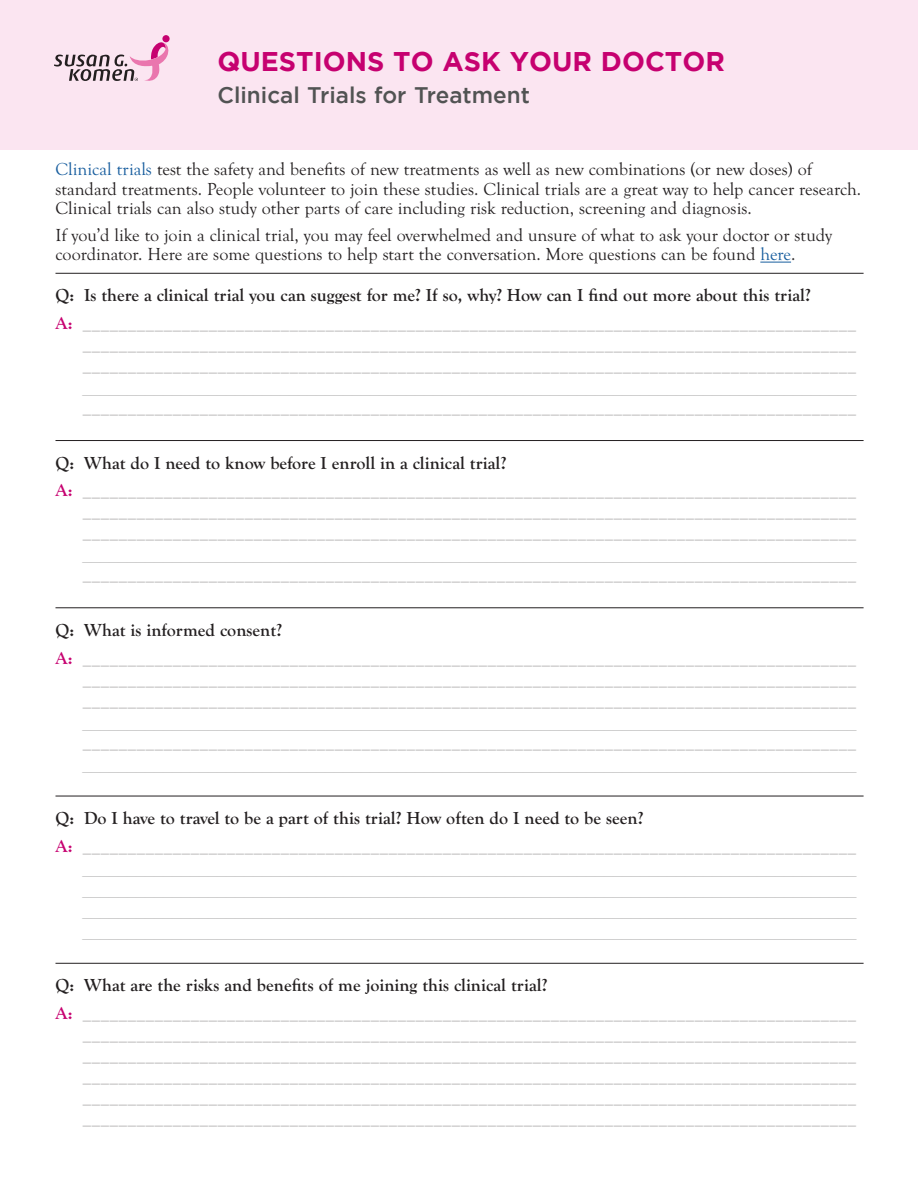
<style>
.page{position:relative;width:918px;height:1188px;background:#fff}
.page>*{position:absolute;margin:0;border:0;box-sizing:border-box;transform-origin:0 0}
.t1{font:700 27px "Gotham";color:#c60170}
.N_title{font:500 22.5px "Gotham";color:#515353}
.N_question{font:700 18px "Goudy Old Sty";color:#bfbebe}
.N_question-2{font:18px "Times New Roman";color:#bfbebe}
.N_question-3{font:18px/19.5px "Goudy Old Sty";color:#231f20}
.N_question-4{font:700 18px "Goudy Old Sty";color:#231f20}
.s1{color:#175d9e}
.s2{color:#c60170}
</style>
<div class="page">
<hr style="left:760px;top:262px;width:31px;height:1px;background:#175d9e">
<hr style="left:56px;top:273px;width:808px;height:1px;background:#231f20">
<hr style="left:56px;top:440px;width:808px;height:1px;background:#231f20">
<hr style="left:56px;top:607px;width:808px;height:1px;background:#231f20">
<hr style="left:56px;top:796px;width:808px;height:1px;background:#231f20">
<hr style="left:56px;top:963px;width:808px;height:1px;background:#231f20">
<div style="left:0;top:0;width:918px;height:149px;background:#fbe5f1"></div>
<svg style="left:54px;top:35px;width:116px;height:46px"></svg>
<p class="t1" style="left:218px;top:46px;width:509px">QUESTIONS TO ASK YOUR DOCTOR</p>
<p class="N_title" style="left:218px;top:83px;width:314px">Clinical Trials for Treatment</p>
<p class="N_question-3" style="left:56px;top:160px;width:807px"><span class="s1">Clinical trials</span> test the safety and benefits of new treatments as well as new combinations (or new doses) of standard treatments. People volunteer to join these studies. Clinical trials are a great way to help cancer research.<br>Clinical trials can also study other parts of care including risk reduction, screening and diagnosis.</p>
<p class="N_question-3" style="left:56px;top:225px;width:778px">If you’d like to join a clinical trial, you may feel overwhelmed and unsure of what to ask your doctor or study coordinator. Here are some questions to help start the conversation. More questions can be found <span class="s1">here</span>.</p>
<p class="N_question-4" style="left:56px;top:285px;width:757px">Q: Is there a clinical trial you can suggest for me? If so, why? How can I find out more about this trial?</p>
<p class="N_question" style="left:56px;top:313px;width:802px"><span class="s2">A:</span> ______________________________________________________________________________________</p>
<p class="N_question" style="left:82px;top:334px;width:775px">______________________________________________________________________________________</p>
<p class="N_question" style="left:82px;top:355px;width:775px">______________________________________________________________________________________</p>
<p class="N_question-2" style="left:82px;top:373px;width:775px">______________________________________________________________________________________</p>
<p class="N_question" style="left:82px;top:397px;width:775px">______________________________________________________________________________________</p>
<p class="N_question-4" style="left:56px;top:453px;width:452px">Q: What do I need to know before I enroll in a clinical trial?</p>
<p class="N_question" style="left:56px;top:480px;width:802px"><span class="s2">A:</span> ______________________________________________________________________________________</p>
<p class="N_question" style="left:82px;top:501px;width:775px">______________________________________________________________________________________</p>
<p class="N_question" style="left:82px;top:522px;width:775px">______________________________________________________________________________________</p>
<p class="N_question-2" style="left:82px;top:541px;width:775px">______________________________________________________________________________________</p>
<p class="N_question" style="left:82px;top:564px;width:775px">______________________________________________________________________________________</p>
<p class="N_question-4" style="left:56px;top:620px;width:228px">Q: What is informed consent?</p>
<p class="N_question" style="left:56px;top:648px;width:802px"><span class="s2">A:</span> ______________________________________________________________________________________</p>
<p class="N_question" style="left:82px;top:669px;width:775px">______________________________________________________________________________________</p>
<p class="N_question" style="left:82px;top:690px;width:775px">______________________________________________________________________________________</p>
<p class="N_question-2" style="left:82px;top:708px;width:775px">______________________________________________________________________________________</p>
<p class="N_question" style="left:82px;top:732px;width:775px">______________________________________________________________________________________</p>
<p class="N_question-2" style="left:82px;top:750px;width:775px">______________________________________________________________________________________</p>
<p class="N_question-4" style="left:56px;top:808px;width:590px">Q: Do I have to travel to be a part of this trial? How often do I need to be seen?</p>
<p class="N_question" style="left:56px;top:836px;width:802px"><span class="s2">A:</span> ______________________________________________________________________________________</p>
<p class="N_question-2" style="left:82px;top:854px;width:775px">______________________________________________________________________________________</p>
<p class="N_question-2" style="left:82px;top:875px;width:775px">______________________________________________________________________________________</p>
<p class="N_question-2" style="left:82px;top:896px;width:775px">______________________________________________________________________________________</p>
<p class="N_question-2" style="left:82px;top:917px;width:775px">______________________________________________________________________________________</p>
<p class="N_question-4" style="left:56px;top:975px;width:494px">Q: What are the risks and benefits of me joining this clinical trial?</p>
<p class="N_question" style="left:56px;top:1003px;width:802px"><span class="s2">A:</span> ______________________________________________________________________________________</p>
<p class="N_question" style="left:82px;top:1024px;width:775px">______________________________________________________________________________________</p>
<p class="N_question" style="left:82px;top:1045px;width:775px">______________________________________________________________________________________</p>
<p class="N_question" style="left:82px;top:1066px;width:775px">______________________________________________________________________________________</p>
<p class="N_question" style="left:82px;top:1087px;width:775px">______________________________________________________________________________________</p>
<p class="N_question" style="left:82px;top:1108px;width:775px">______________________________________________________________________________________</p>
</div>
